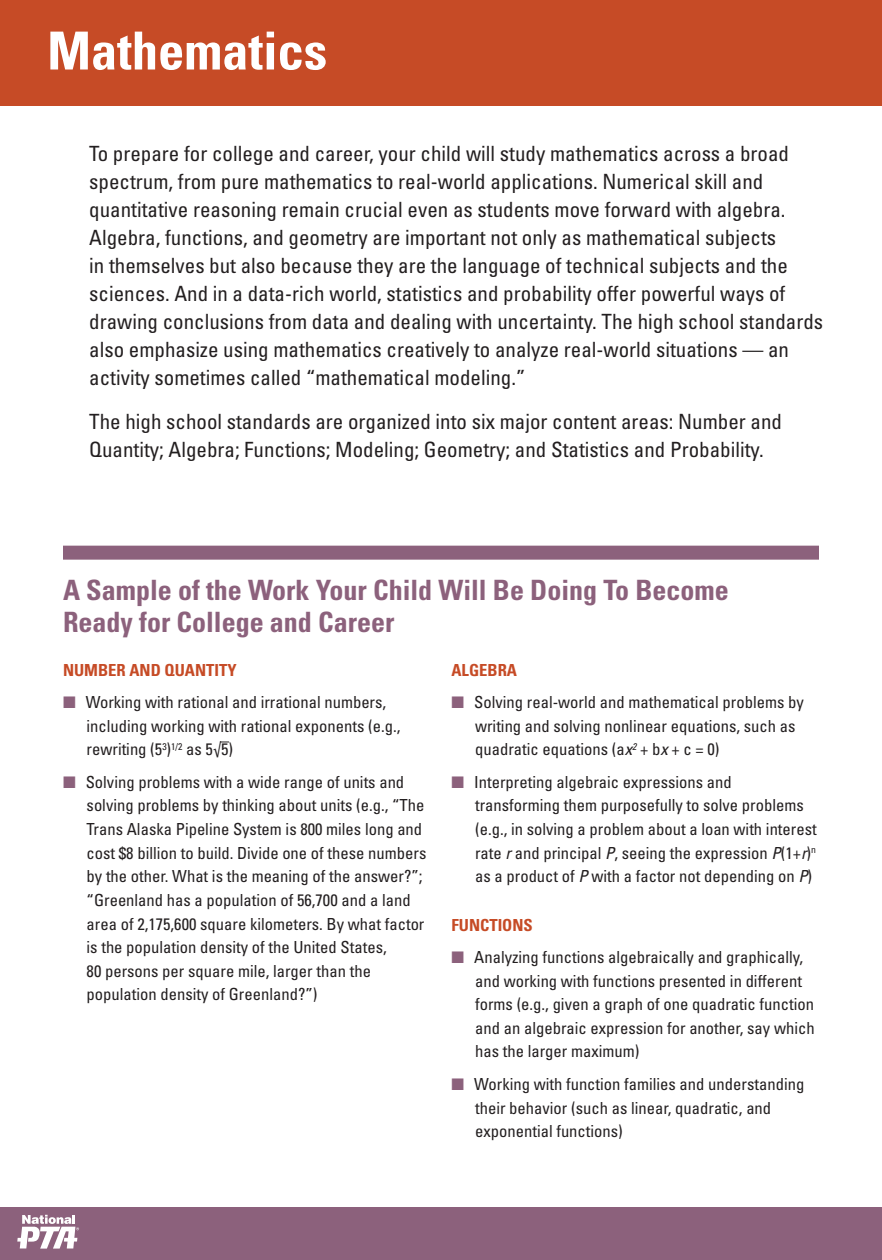
<style>
.page{position:relative;width:882px;height:1260px;background:#fff}
.page>*{position:absolute;margin:0;border:0;box-sizing:border-box;transform-origin:0 0}
.t1{font:700 condensed 52.5px "Univers LT Std";color:#fff}
.t2{font:700 condensed 28px/31.5px "Univers LT Std";color:#8c617c}
.t3{font:condensed 21px/28px "Univers LT Std";color:#231f20}
.t4{font:condensed 16.62px/23.6px "Univers LT Std";color:#231f20}
.t5{font:700 condensed 16.62px "Univers LT Std";color:#c64b26}
.s1{color:#8c617c}
.s2{font-style:italic}
</style>
<div class="page">
<div style="left:0;top:1208px;width:882px;height:52px;background:#8c617c"></div>
<div style="left:0;top:0;width:882px;height:105px;background:#c64b26"></div>
<div style="left:63px;top:546px;width:756px;height:14px;background:#8c617c"></div>
<svg style="left:17px;top:1215px;width:62px;height:34px"></svg>
<h1 class="t1" style="left:47px;top:19px;width:281px">Mathematics</h1>
<p class="t3" style="left:89px;top:139px;width:736px">To prepare for college and career, your child will study mathematics across a broad spectrum, from pure mathematics to real-world applications. Numerical skill and quantitative reasoning remain crucial even as students move forward with algebra.<br>Algebra, functions, and geometry are important not only as mathematical subjects<br>in themselves but also because they are the language of technical subjects and the sciences. And in a data-rich world, statistics and probability offer powerful ways of drawing conclusions from data and dealing with uncertainty. The high school standards also emphasize using mathematics creatively to analyze real-world situations — an activity sometimes called “mathematical modeling.”</p>
<p class="t3" style="left:89px;top:407px;width:694px">The high school standards are organized into six major content areas: Number and<br>Quantity; Algebra; Functions; Modeling; Geometry; and Statistics and Probability.</p>
<h2 class="t2" style="left:63px;top:574px;width:667px">A Sample of the Work Your Child Will Be Doing To Become<br>Ready for College and Career</h2>
<p class="t5" style="left:63px;top:660px;width:175px">NUMBER AND QUANTITY</p>
<p class="t4" style="left:87px;top:690px;width:315px;text-indent:-24px"><span class="s1">■</span> Working with rational and irrational numbers, including working with rational exponents (e.g., rewriting (5<sup>3</sup>)<sup>1/2</sup> as 5√5)</p>
<p class="t4" style="left:87px;top:770px;width:341px;text-indent:-24px"><span class="s1">■</span> Solving problems with a wide range of units and solving problems by thinking about units (e.g., “The Trans Alaska Pipeline System is 800 miles long and cost $8 billion to build. Divide one of these numbers by the other. What is the meaning of the answer?”; “Greenland has a population of 56,700 and a land area of 2,175,600 square kilometers. By what factor is the population density of the United States,<br>80 persons per square mile, larger than the population density of Greenland?”)</p>
<p class="t5" style="left:452px;top:660px;width:67px">ALGEBRA</p>
<p class="t4" style="left:475px;top:690px;width:330px;text-indent:-24px"><span class="s1">■</span> Solving real-world and mathematical problems by writing and solving nonlinear equations, such as quadratic equations (a<span class="s2">x</span><sup>2</sup> + b<span class="s2">x</span> + c = 0)</p>
<p class="t4" style="left:475px;top:770px;width:343px;text-indent:-24px"><span class="s1">■</span> Interpreting algebraic expressions and transforming them purposefully to solve problems (e.g., in solving a problem about a loan with interest rate <span class="s2">r</span> and principal <span class="s2">P</span>, seeing the expression <span class="s2">P</span>(1+<span class="s2">r</span>)<sup>n </sup>as a product of <span class="s2">P</span> with a factor not depending on <span class="s2">P</span>)</p>
<p class="t5" style="left:452px;top:914px;width:83px">FUNCTIONS</p>
<p class="t4" style="left:475px;top:945px;width:341px;text-indent:-24px"><span class="s1">■</span> Analyzing functions algebraically and graphically, and working with functions presented in different forms (e.g., given a graph of one quadratic function and an algebraic expression for another, say which has the larger maximum)</p>
<p class="t4" style="left:475px;top:1072px;width:331px;text-indent:-24px"><span class="s1">■</span> Working with function families and understanding their behavior (such as linear, quadratic, and exponential functions)</p>
</div>
